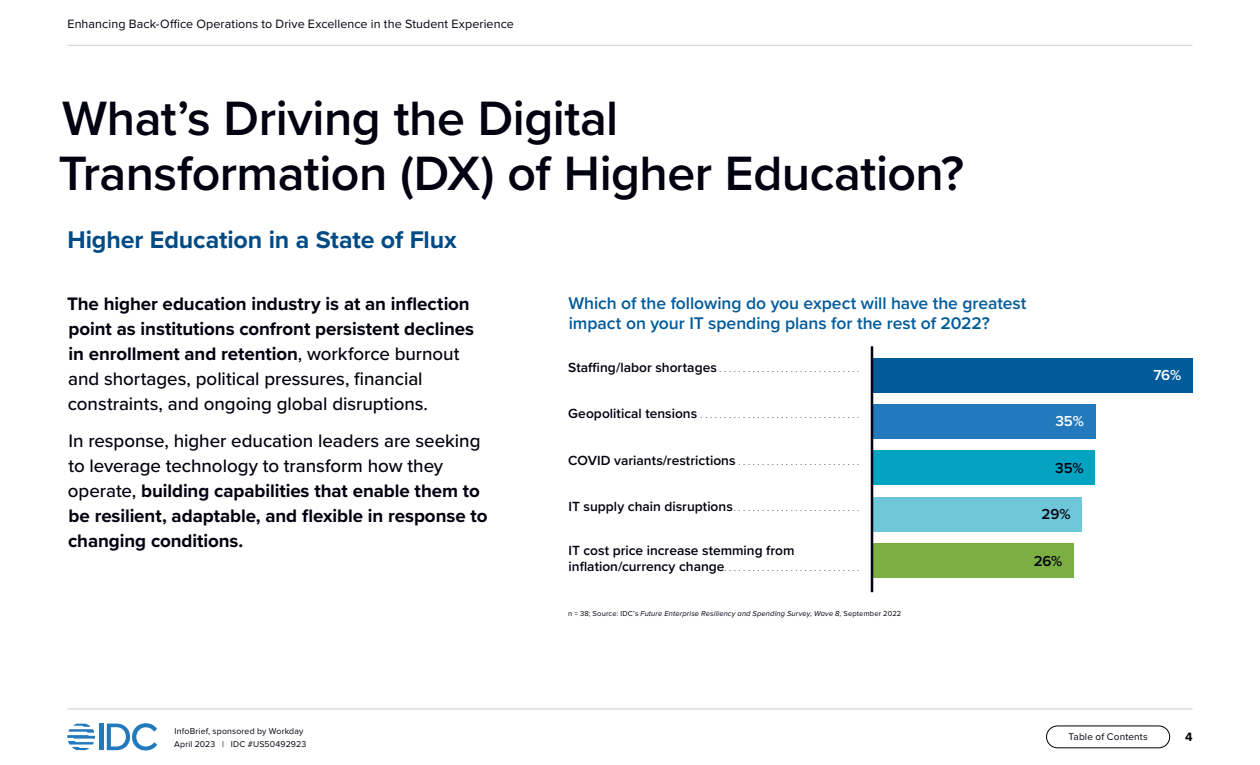
<style>
.page{position:relative;width:1260px;height:765px;background:#fff}
.page>*{position:absolute;margin:0;border:0;box-sizing:border-box;transform-origin:0 0}
.t1{font:600 50px/55px "Proxima Nova";letter-spacing:-.01em;color:#01010f}
.t2{font:700 25px "Proxima Nova";letter-spacing:-.005em;color:#004b85}
.t3{font:700 18.75px/25px "Proxima Nova";letter-spacing:-.005em;color:#01010f}
.t4{font:600 17.5px/20px "Proxima Nova";letter-spacing:-.005em;color:#005b9b}
.t5{font:600 15px "Proxima Nova";color:#01010f}
.t6{font:600 15px "Proxima Nova";color:#fff}
.t7{font:600 13.75px "Proxima Nova";color:#01010f}
.t8{font:12.5px "Proxima Nova";letter-spacing:.005em;color:#01010f}
.t9{font:700 12.5px "Proxima Nova";color:#000}
.t10{font:10px "Proxima Nova";letter-spacing:.015em;color:#01010f}
.t11{font:8.75px/12.5px "Proxima Nova";letter-spacing:.02em;color:#01010f}
.t12{font:italic 7.5px "Proxima Nova";letter-spacing:.02em;color:#01010f}
.t13{font:600 6.25px "Proxima Nova";color:#01010f}
.s1{font-weight:500}
.s2{font-size:13.75px}
.s3{font-size:6.25px}
.s4{font-style:normal}
</style>
<div class="page">
<div style="left:1046px;top:726px;width:124px;height:22px;border:1px solid #000;border-radius:11px"></div>
<hr style="left:99px;top:724px;width:4px;height:26px;background:#2279bc">
<svg style="left:107px;top:723px;width:50px;height:28px"></svg>
<svg style="left:67px;top:724px;width:28px;height:26px"></svg>
<hr style="left:68px;top:45px;width:1124px;height:1px;background:#ccc">
<hr style="left:68px;top:709px;width:1125px;height:1px;background:#ccc">
<div style="left:872px;top:358px;width:320px;height:35px;background:#005b9b"></div>
<div style="left:872px;top:404px;width:223px;height:35px;background:#2279bc"></div>
<div style="left:872px;top:451px;width:223px;height:34px;background:#04a3c2"></div>
<div style="left:872px;top:497px;width:210px;height:35px;background:#6ec7d8"></div>
<div style="left:872px;top:543px;width:202px;height:35px;background:#7caf42"></div>
<hr style="left:871px;top:346px;width:2px;height:246px;background:#01010f">
<p class="t8" style="left:68px;top:14px;width:448px">Enhancing Back-Office Operations to Drive Excellence in the Student Experience</p>
<h1 class="t1" style="left:58px;top:89px;width:907px">What’s Driving the Digital<br>Transformation (DX) of Higher Education?</h1>
<h2 class="t2" style="left:68px;top:221px;width:391px">Higher Education in a State of Flux</h2>
<p class="t3" style="left:67px;top:291px;width:408px">The higher education industry is at an inflection point as institutions confront persistent declines in enrollment and retention<span class="s1">, workforce burnout and shortages, political pressures, financial constraints, and ongoing global disruptions.</span></p>
<p class="t3" style="left:68px;top:428px;width:421px"><span class="s1">In response, higher education leaders are seeking to leverage technology to transform how they operate,</span> building capabilities that enable them to be resilient, adaptable, and flexible in response to changing conditions.</p>
<p class="t11" style="left:174px;top:725px;width:134px">InfoBrief, sponsored by Workday<br>April 2023 | IDC #US50492923</p>
<p class="t4" style="left:568px;top:293px;width:460px">Which of the following do you expect will have the greatest impact on your IT spending plans for the rest of 2022?</p>
<p class="t13" style="left:568px;top:365px;width:292px"><span class="s2">Staffing/labor shortages</span> . . . . . . . . . . . . . . . . . . . . . . . . . . . . . .</p>
<p class="t13" style="left:568px;top:411px;width:292px"><span class="s2">Geopolitical tensions</span> . . . . . . . . . . . . . . . . . . . . . . . . . . . . . . . . . .</p>
<p class="t7" style="left:568px;top:450px;width:292px">COVID variants/restrictions <span class="s3">. . . . . . . . . . . . . . . . . . . . . . . . . .</span></p>
<p class="t13" style="left:569px;top:504px;width:167px"><span class="s2">IT supply chain disruptions</span>...........................</p>
<p class="t7" style="left:569px;top:540px;width:227px">IT cost price increase stemming from</p>
<p class="t13" style="left:569px;top:564px;width:159px"><span class="s2">inflation/currency change</span>.............................</p>
<p class="t12" style="left:568px;top:608px;width:335px"><span class="s4">n = 38; Source: IDC’s</span> Future Enterprise Resiliency and Spending Survey, Wave 8, <span class="s4">September 2022</span></p>
<p class="t6" style="left:1055px;top:410px;width:30px">35%</p>
<p class="t5" style="left:1055px;top:456px;width:30px">35%</p>
<p class="t5" style="left:1042px;top:503px;width:30px">29%</p>
<p class="t5" style="left:1034px;top:549px;width:30px">26%</p>
<p class="t6" style="left:1154px;top:364px;width:29px">76%</p>
<p class="t10" style="left:1068px;top:729px;width:81px">Table of Contents</p>
<p class="t9" style="left:1185px;top:727px;width:9px">4</p>
</div>
